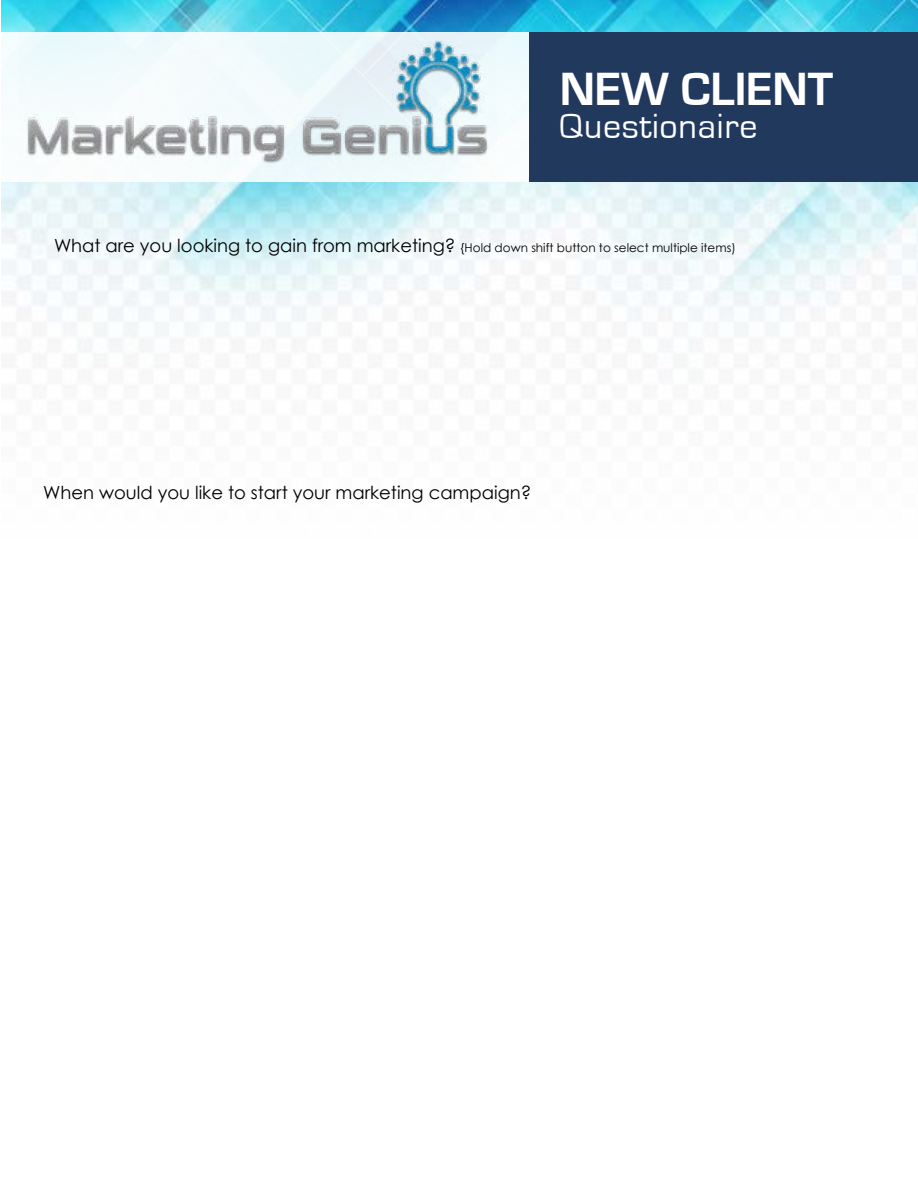
<style>
.page{position:relative;width:918px;height:1188px;background:#fff}
.page>*{position:absolute;margin:0;border:0;box-sizing:border-box;transform-origin:0 0}
.t1{font:700 48px "Eurostile";color:#fff}
.t2{font:36px "Eurostile";letter-spacing:.02em;color:#fff}
.t3{font:18px "Century Gothic";color:#000}
.t4{font:12px "Century Gothic";color:#000}
.s1{font-size:18px}
</style>
<div class="page">
<img style="left:1px;top:0;width:917px;height:368px">
<div style="left:0;top:32px;width:918px;height:149px;background:#f6fcfd"></div>
<img style="left:18px;top:7px;width:479px;height:160px">
<div style="left:530px;top:32px;width:388px;height:149px;background:#22395e"></div>
<h1 class="t1" style="left:560px;top:63px;width:275px">NEW CLIENT</h1>
<h2 class="t2" style="left:560px;top:107px;width:199px">Questionaire</h2>
<p class="t4" style="left:54px;top:241px;width:683px"><span class="s1">What are you looking to gain from marketing?</span> {Hold down shift button to select multiple items)</p>
<h3 class="t3" style="left:43px;top:481px;width:490px">When would you like to start your marketing campaign?</h3>
</div>
